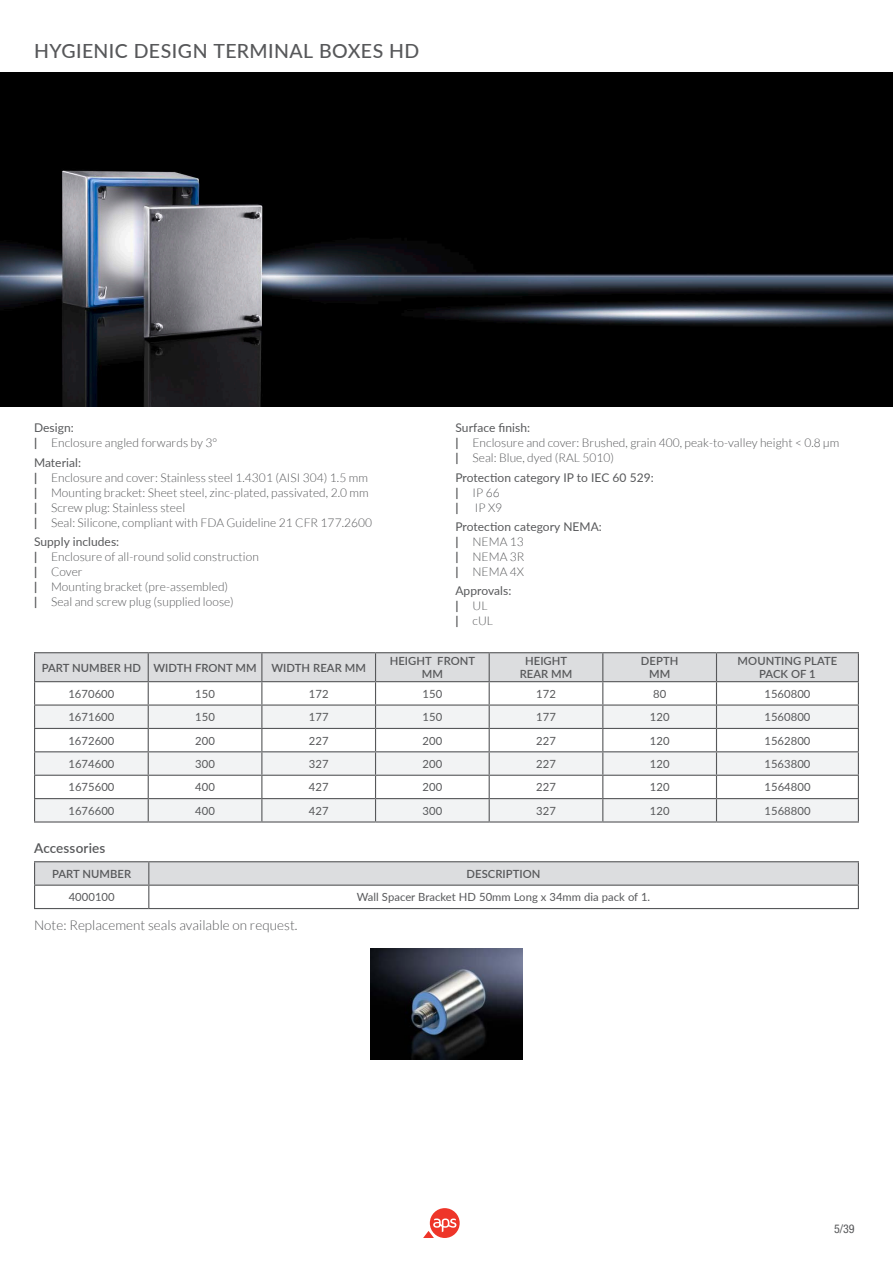
<style>
.page{position:relative;width:893px;height:1263px;background:#fff}
.page>*{position:absolute;margin:0;border:0;box-sizing:border-box;transform-origin:0 0}
.t1{font:500 19.5px "Lato";letter-spacing:.02em;color:#57585a}
.t2{font:300 13.5px "Lato";letter-spacing:.005em;color:#57585a}
.t3{font:600 13.5px "Lato";letter-spacing:.01em;color:#57585a}
.t4{font:300 12px/15px "Lato";letter-spacing:.005em;color:#57585a}
.t5{font:12px/15px "Lato";letter-spacing:.005em;color:#57585a}
.t6{font:condensed 12px "Helvetica Neue LT Pro";color:#57585a}
.t7{font:11.25px "Lato";letter-spacing:.005em;color:#57585a}
.t8{font:600 11.25px/13.5px "Lato";letter-spacing:.005em;color:#57585a;text-align:center}
.s1{font-weight:400}
.s2{font-weight:700}
.s3{font-weight:300}
</style>
<div class="page">
<div style="left:430px;top:1208px;width:30px;height:30px;background:#ee3529;border-radius:50%"></div>
<svg style="left:423px;top:1218px;width:33px;height:20px"></svg>
<hr style="left:34px;top:821px;width:114px;height:1px;background:#57585a">
<hr style="left:148px;top:821px;width:114px;height:1px;background:#57585a">
<hr style="left:262px;top:821px;width:114px;height:1px;background:#57585a">
<hr style="left:376px;top:821px;width:113px;height:1px;background:#57585a">
<hr style="left:489px;top:821px;width:114px;height:1px;background:#57585a">
<hr style="left:603px;top:821px;width:113px;height:1px;background:#57585a">
<hr style="left:716px;top:821px;width:143px;height:1px;background:#57585a">
<hr style="left:34px;top:652px;width:114px;height:1px;background:#57585a">
<hr style="left:148px;top:652px;width:114px;height:1px;background:#57585a">
<hr style="left:262px;top:652px;width:114px;height:1px;background:#57585a">
<hr style="left:376px;top:652px;width:113px;height:1px;background:#57585a">
<hr style="left:489px;top:652px;width:114px;height:1px;background:#57585a">
<hr style="left:603px;top:652px;width:113px;height:1px;background:#57585a">
<hr style="left:716px;top:652px;width:143px;height:1px;background:#57585a">
<svg style="left:34px;top:653px;width:825px;height:168px"></svg>
<hr style="left:34px;top:681px;width:114px;height:1px;background:#57585a">
<hr style="left:148px;top:681px;width:114px;height:1px;background:#57585a">
<hr style="left:262px;top:681px;width:114px;height:1px;background:#57585a">
<hr style="left:376px;top:681px;width:113px;height:1px;background:#57585a">
<hr style="left:489px;top:681px;width:114px;height:1px;background:#57585a">
<hr style="left:603px;top:681px;width:113px;height:1px;background:#57585a">
<hr style="left:716px;top:681px;width:143px;height:1px;background:#57585a">
<hr style="left:34px;top:908px;width:115px;height:1px;background:#57585a">
<hr style="left:149px;top:908px;width:710px;height:1px;background:#57585a">
<hr style="left:34px;top:861px;width:115px;height:1px;background:#57585a">
<hr style="left:149px;top:861px;width:710px;height:1px;background:#57585a">
<svg style="left:34px;top:862px;width:825px;height:46px"></svg>
<img style="left:371px;top:948px;width:151px;height:111px">
<img style="left:0;top:72px;width:893px;height:335px">
<h1 class="t1" style="left:34px;top:37px;width:387px">HYGIENIC DESIGN TERMINAL BOXES HD</h1>
<p class="t4" style="left:34px;top:421px;width:185px"><span class="s1">Design:<br></span><span class="s2">|</span> Enclosure angled forwards by 3°</p>
<p class="t4" style="left:34px;top:455px;width:340px"><span class="s1">Material:<br></span><span class="s2">|</span> Enclosure and cover: Stainless steel 1.4301 (AISI 304) 1.5 mm <span class="s2">|</span> Mounting bracket: Sheet steel, zinc-plated, passivated, 2.0 mm <span class="s2">|</span> Screw plug: Stainless steel<br><span class="s2">|</span> Seal: Silicone, compliant with FDA Guideline 21 CFR 177.2600</p>
<p class="t4" style="left:34px;top:534px;width:226px"><span class="s1">Supply includes:<br></span><span class="s2">|</span> Enclosure of all-round solid construction <span class="s2">|</span> Cover<br><span class="s2">|</span> Mounting bracket (pre-assembled)<br><span class="s2">|</span> Seal and screw plug (supplied loose)</p>
<p class="t4" style="left:455px;top:421px;width:385px"><span class="s1">Surface finish:<br></span><span class="s2">|</span> Enclosure and cover: Brushed, grain 400, peak-to-valley height &lt; 0.8 μm <span class="s2">|</span> Seal: Blue, dyed (RAL 5010)</p>
<p class="t5" style="left:455px;top:469px;width:200px">Protection category IP to IEC 60 529: <span class="s2">|</span> <span class="s3">IP 66<br></span><span class="s2">|</span></p>
<p class="t4" style="left:475px;top:500px;width:29px">IP X9</p>
<p class="t5" style="left:455px;top:518px;width:148px">Protection category NEMA: <span class="s2">|</span> <span class="s3">NEMA 13<br></span><span class="s2">|</span> <span class="s3">NEMA 3R<br></span><span class="s2">|</span> <span class="s3">NEMA 4X</span></p>
<p class="t5" style="left:455px;top:583px;width:57px">Approvals: <span class="s2">|</span> <span class="s3">UL<br></span><span class="s2">|</span> <span class="s3">cUL</span></p>
<p class="t8" style="left:42px;top:660px;width:216px">PART NUMBER HD WIDTH FRONT MM</p>
<p class="t8" style="left:271px;top:660px;width:96px">WIDTH REAR MM</p>
<p class="t8" style="left:390px;top:654px;width:87px">HEIGHT FRONT<br>MM</p>
<p class="t8" style="left:520px;top:654px;width:54px">HEIGHT<br>REAR MM</p>
<p class="t8" style="left:641px;top:654px;width:39px">DEPTH<br>MM</p>
<p class="t8" style="left:738px;top:654px;width:101px">MOUNTING PLATE<br>PACK OF 1</p>
<p class="t7" style="left:68px;top:686px;width:48px">1670600</p>
<p class="t7" style="left:195px;top:686px;width:21px">150</p>
<p class="t7" style="left:309px;top:686px;width:21px">172</p>
<p class="t7" style="left:422px;top:686px;width:21px">150</p>
<p class="t7" style="left:536px;top:686px;width:21px">172</p>
<p class="t7" style="left:653px;top:686px;width:15px">80</p>
<p class="t7" style="left:764px;top:686px;width:48px">1560800</p>
<p class="t7" style="left:68px;top:709px;width:48px">1671600</p>
<p class="t7" style="left:195px;top:709px;width:21px">150</p>
<p class="t7" style="left:309px;top:709px;width:21px">177</p>
<p class="t7" style="left:423px;top:709px;width:21px">150</p>
<p class="t7" style="left:536px;top:709px;width:21px">177</p>
<p class="t7" style="left:650px;top:709px;width:21px">120</p>
<p class="t7" style="left:764px;top:709px;width:48px">1560800</p>
<p class="t7" style="left:68px;top:732px;width:48px">1672600</p>
<p class="t7" style="left:195px;top:732px;width:21px">200</p>
<p class="t7" style="left:309px;top:732px;width:21px">227</p>
<p class="t7" style="left:423px;top:732px;width:21px">200</p>
<p class="t7" style="left:536px;top:732px;width:21px">227</p>
<p class="t7" style="left:650px;top:732px;width:21px">120</p>
<p class="t7" style="left:764px;top:732px;width:48px">1562800</p>
<p class="t7" style="left:68px;top:756px;width:48px">1674600</p>
<p class="t7" style="left:195px;top:756px;width:21px">300</p>
<p class="t7" style="left:309px;top:756px;width:21px">327</p>
<p class="t7" style="left:423px;top:756px;width:21px">200</p>
<p class="t7" style="left:536px;top:756px;width:21px">227</p>
<p class="t7" style="left:650px;top:756px;width:21px">120</p>
<p class="t7" style="left:764px;top:756px;width:48px">1563800</p>
<p class="t7" style="left:68px;top:779px;width:48px">1675600</p>
<p class="t7" style="left:195px;top:779px;width:21px">400</p>
<p class="t7" style="left:309px;top:779px;width:21px">427</p>
<p class="t7" style="left:423px;top:779px;width:21px">200</p>
<p class="t7" style="left:536px;top:779px;width:21px">227</p>
<p class="t7" style="left:650px;top:779px;width:21px">120</p>
<p class="t7" style="left:764px;top:779px;width:48px">1564800</p>
<p class="t7" style="left:68px;top:803px;width:48px">1676600</p>
<p class="t7" style="left:195px;top:803px;width:21px">400</p>
<p class="t7" style="left:309px;top:803px;width:21px">427</p>
<p class="t7" style="left:423px;top:803px;width:21px">300</p>
<p class="t7" style="left:536px;top:803px;width:21px">327</p>
<p class="t7" style="left:650px;top:803px;width:21px">120</p>
<p class="t7" style="left:764px;top:803px;width:48px">1568800</p>
<p class="t3" style="left:34px;top:838px;width:73px">Accessories</p>
<p class="t8" style="left:52px;top:867px;width:81px">PART NUMBER</p>
<p class="t8" style="left:467px;top:867px;width:76px">DESCRIPTION</p>
<p class="t7" style="left:69px;top:889px;width:48px">4000100</p>
<p class="t7" style="left:357px;top:889px;width:295px">Wall Spacer Bracket HD 50mm Long x 34mm dia pack of 1.</p>
<p class="t2" style="left:34px;top:917px;width:265px">Note: Replacement seals available on request.</p>
<p class="t6" style="left:834px;top:1222px;width:22px">5/39</p>
</div>
